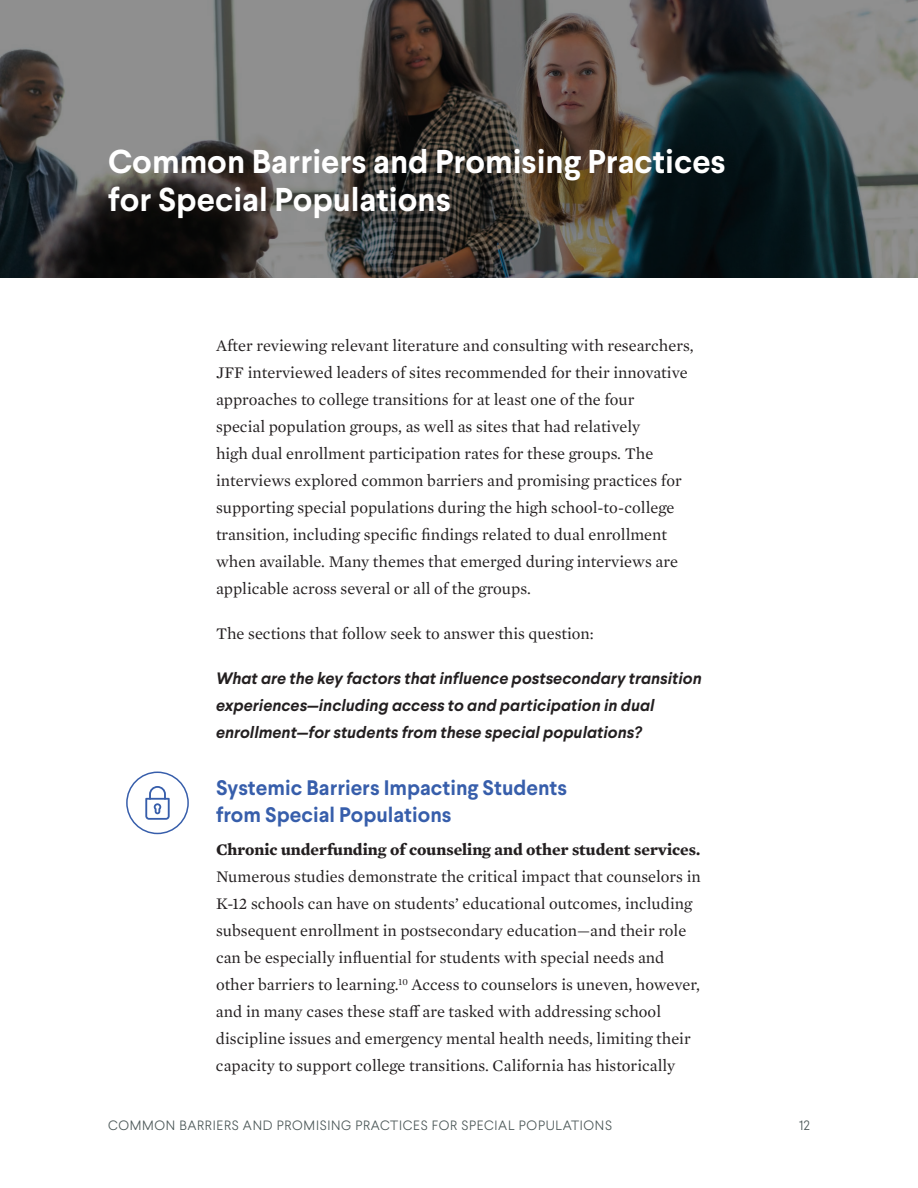
<style>
.page{position:relative;width:918px;height:1188px;background:#fff}
.page>*{position:absolute;margin:0;border:0;box-sizing:border-box;transform-origin:0 0}
.t1{font:700 33px/37.5px "Larsseit";color:#fff}
.t2{font:700 21px/27px "Larsseit";color:#375eab}
.t3{font:16.5px/27px "Mercury Text G1";color:#231f20}
.t4{font:italic 700 16.5px/27px "Larsseit";color:#231f20}
.t5{font:700 16.5px "Mercury Text G1";color:#231f20}
.t6{font:300 13.5px "Larsseit";letter-spacing:.05em;color:#4c5858}
</style>
<div class="page">
<svg style="left:0;top:0;width:918px;height:277px;background:#4f4f4c"></svg>
<svg style="left:145px;top:786px;width:25px;height:34px"></svg>
<div style="left:126px;top:772px;width:63px;height:62px;border:2px solid #375eab;border-radius:50%"></div>
<h1 class="t1" style="left:108px;top:143px;width:619px">Common Barriers and Promising Practices for Special Populations</h1>
<p class="t3" style="left:216px;top:332px;width:479px">After reviewing relevant literature and consulting with researchers, JFF interviewed leaders of sites recommended for their innovative approaches to college transitions for at least one of the four<br>special population groups, as well as sites that had relatively<br>high dual enrollment participation rates for these groups. The interviews explored common barriers and promising practices for supporting special populations during the high school-to-college transition, including specific findings related to dual enrollment when available. Many themes that emerged during interviews are applicable across several or all of the groups.</p>
<p class="t3" style="left:216px;top:619px;width:379px">The sections that follow seek to answer this question:</p>
<p class="t4" style="left:216px;top:665px;width:487px">What are the key factors that influence postsecondary transition experiences—including access to and participation in dual enrollment—for students from these special populations?</p>
<p class="t2" style="left:216px;top:774px;width:353px">Systemic Barriers Impacting Students from Special Populations</p>
<p class="t5" style="left:216px;top:837px;width:486px">Chronic underfunding of counseling and other student services.</p>
<p class="t3" style="left:216px;top:863px;width:486px">Numerous studies demonstrate the critical impact that counselors in K-12 schools can have on students’ educational outcomes, including subsequent enrollment in postsecondary education—and their role can be especially influential for students with special needs and other barriers to learning.<sup>10</sup> Access to counselors is uneven, however, and in many cases these staff are tasked with addressing school discipline issues and emergency mental health needs, limiting their capacity to support college transitions. California has historically</p>
<p class="t6" style="left:108px;top:1117px;width:505px">COMMON BARRIERS AND PROMISING PRACTICES FOR SPECIAL POPULATIONS</p>
<p class="t6" style="left:799px;top:1117px;width:12px">12</p>
</div>
